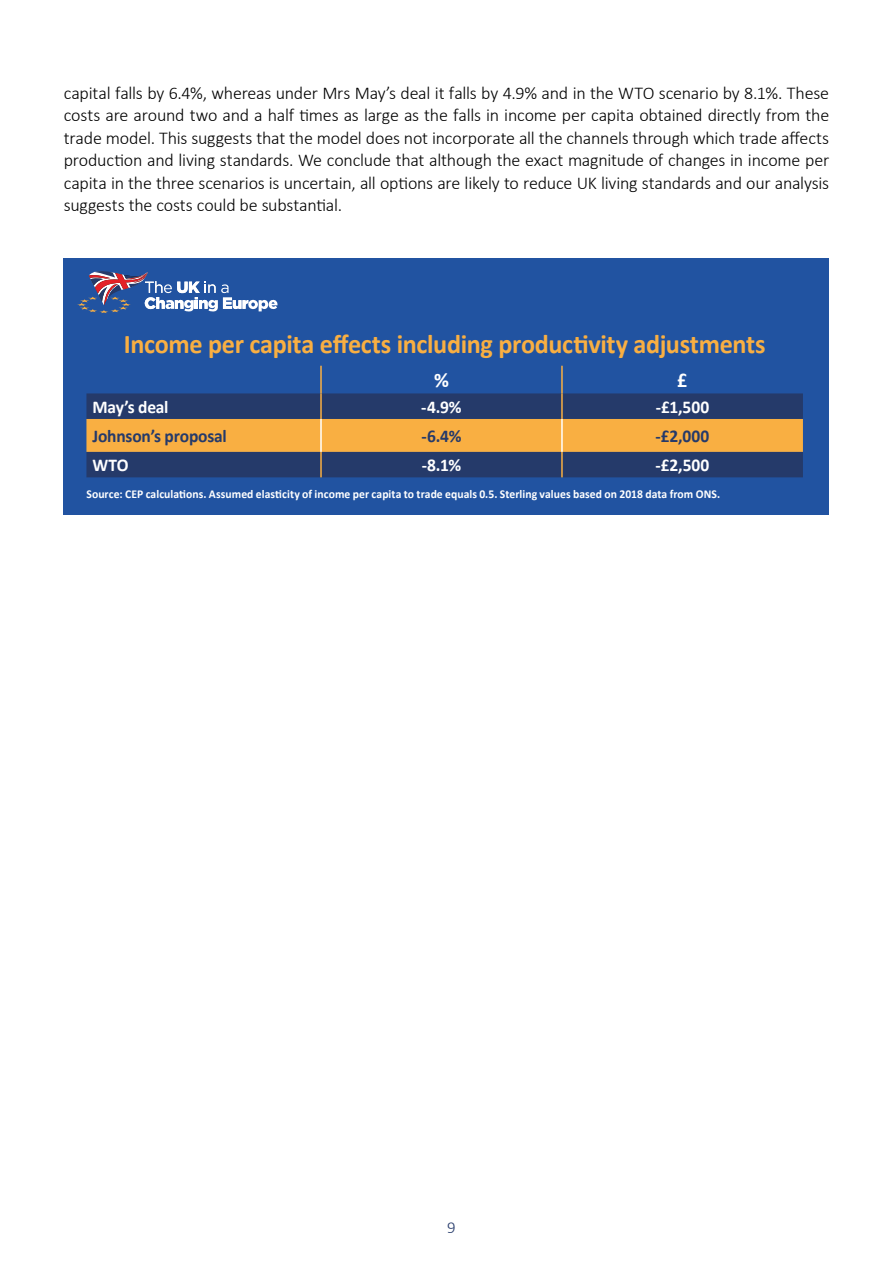
<style>
.page{position:relative;width:893px;height:1263px;background:#fff}
.page>*{position:absolute;margin:0;border:0;box-sizing:border-box;transform-origin:0 0}
.t1{font:700 27px "Calibri";letter-spacing:-.015em;color:#f9af42}
.t2{font:700 21px "Calibri";color:#fff}
.t3{font:300 18px/22.5px "Calibri";letter-spacing:-.015em;color:#000;text-align:justify}
.t4{font:700 18px "Calibri";letter-spacing:-.01em;color:#fff}
.t5{font:700 18px "Calibri";letter-spacing:-.01em;color:#253a6a}
.t6{font:300 16.8px "Calibri";color:#253a6a}
.t7{font:700 12px "Calibri";letter-spacing:.005em;color:#fff}
</style>
<div class="page">
<div style="left:64px;top:258px;width:765px;height:256px;background:#2153a1"></div>
<svg style="left:77px;top:271px;width:200px;height:42px"></svg>
<div style="left:86px;top:393px;width:717px;height:84px;background:#253a6a"></div>
<div style="left:86px;top:419px;width:717px;height:33px;background:#f9af42"></div>
<hr style="left:320px;top:393px;width:2px;height:26px;background:#f9af42">
<hr style="left:561px;top:393px;width:2px;height:26px;background:#f9af42">
<hr style="left:320px;top:452px;width:2px;height:25px;background:#f9af42">
<hr style="left:561px;top:452px;width:2px;height:25px;background:#f9af42">
<hr style="left:320px;top:419px;width:2px;height:33px;background:#fff">
<hr style="left:561px;top:419px;width:2px;height:33px;background:#fff">
<hr style="left:320px;top:366px;width:2px;height:27px;background:#f9af42">
<hr style="left:561px;top:366px;width:2px;height:27px;background:#f9af42">
<p class="t3" style="left:64px;top:80px;width:767px">capital falls by 6.4%, whereas under Mrs May’s deal it falls by 4.9% and in the WTO scenario by 8.1%. These costs are around two and a half times as large as the falls in income per capita obtained directly from the trade model. This suggests that the model does not incorporate all the channels through which trade affects production and living standards. We conclude that although the exact magnitude of changes in income per capita in the three scenarios is uncertain, all options are likely to reduce UK living standards and our analysis suggests the costs could be substantial.</p>
<h1 class="t1" style="left:124px;top:327px;width:643px">Income per capita effects including productivity adjustments</h1>
<p class="t2" style="left:434px;top:367px;width:16px">%</p>
<p class="t2" style="left:677px;top:367px;width:12px">£</p>
<p class="t4" style="left:92px;top:395px;width:78px">May’s deal</p>
<p class="t4" style="left:421px;top:395px;width:42px">-4.9%</p>
<p class="t4" style="left:656px;top:395px;width:55px">-£1,500</p>
<p class="t5" style="left:92px;top:425px;width:136px">Johnson’s proposal</p>
<p class="t5" style="left:422px;top:425px;width:41px">-6.4%</p>
<p class="t5" style="left:655px;top:425px;width:56px">-£2,000</p>
<p class="t4" style="left:92px;top:454px;width:38px">WTO</p>
<p class="t4" style="left:422px;top:454px;width:41px">-8.1%</p>
<p class="t4" style="left:655px;top:454px;width:55px">-£2,500</p>
<p class="t7" style="left:86px;top:486px;width:635px">Source: CEP calculations. Assumed elasticity of income per capita to trade equals 0.5. Sterling values based on 2018 data from ONS.</p>
<p class="t6" style="left:447px;top:1217px;width:10px">9</p>
</div>
